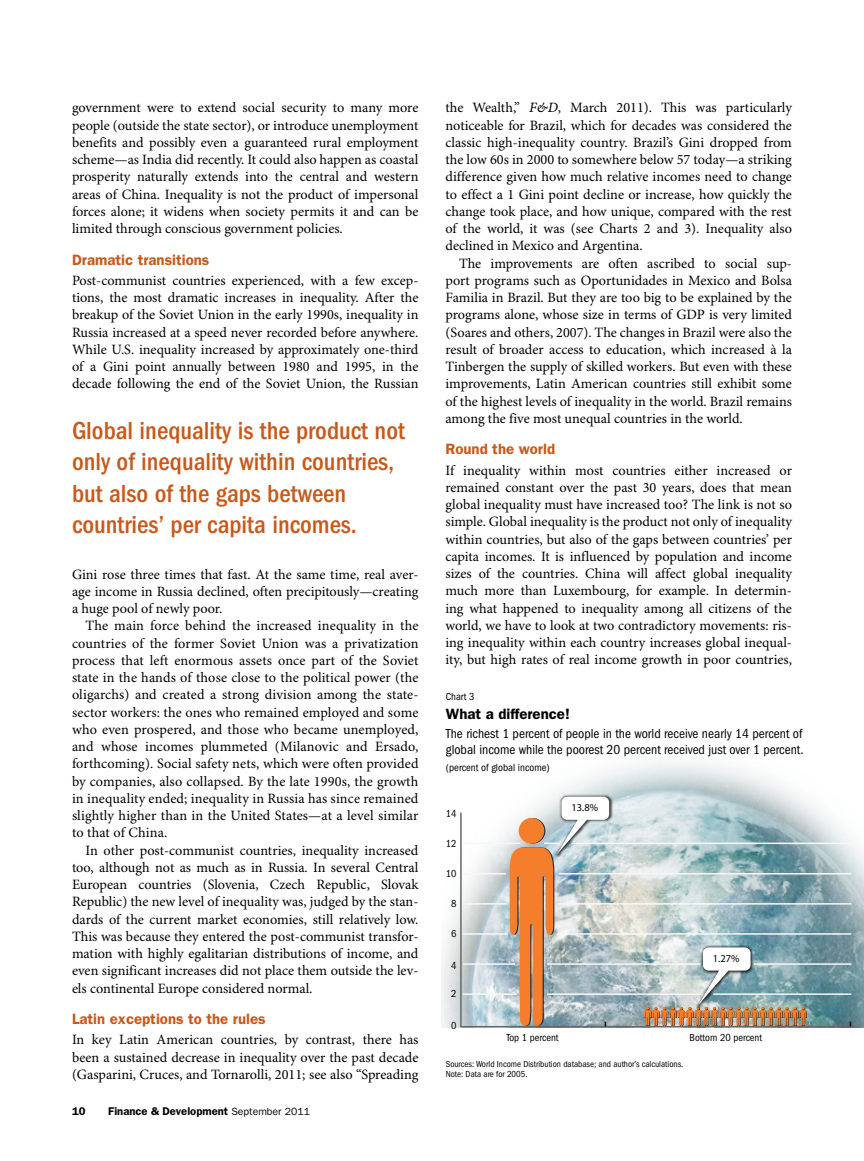
<style>
.page{position:relative;width:864px;height:1161px;background:#fff}
.page>*{position:absolute;margin:0;border:0;box-sizing:border-box;transform-origin:0 0}
.quote{font:500 condensed 25.5px/31.5px "ITC Franklin Gothic Std";color:#c8591a}
.shd{font:600 15px "ITC Franklin Gothic Std";color:#c8591a}
.t1{font:600 15px "ITC Franklin Gothic Std";color:#000}
.txt{font:14.25px/17.2px "Minion Pro";color:#000;text-align:justify}
._1stpara{font:14.25px/17.2px "Minion Pro";color:#000;text-align:justify}
.t2{font:condensed 13.5px/15.8px "ITC Franklin Gothic Std";color:#000}
.t3{font:600 11.25px "ITC Franklin Gothic Std";color:#000}
.t4{font:condensed 10.65px "ITC Franklin Gothic Std";color:#000}
.t5{font:condensed 10.5px "ITC Franklin Gothic Std";color:#000}
.t6{font:condensed 10.5px "Franklin Gothic";color:#000}
.t7{font:condensed 9px/10.5px "ITC Franklin Gothic Std";color:#000}
.s1{font-weight:400;font-size:10.5px}
.s2{font-family:"Minion Pro It Capt"}
.s3{font-size:10.5px}
</style>
<div class="page">
<img style="left:441px;top:761px;width:423px;height:267px">
<svg style="left:459px;top:812px;width:396px;height:216px;background:#acc1c5"></svg>
<hr style="left:713px;top:993px;width:138px;height:2px;background:#f7f7f7">
<hr style="left:547px;top:993px;width:154px;height:2px;background:#f7f7f7">
<hr style="left:463px;top:993px;width:54px;height:2px;background:#f7f7f7">
<hr style="left:754px;top:963px;width:97px;height:2px;background:#f7f7f7">
<hr style="left:547px;top:963px;width:154px;height:2px;background:#f7f7f7">
<hr style="left:463px;top:963px;width:52px;height:2px;background:#f7f7f7">
<hr style="left:557px;top:933px;width:294px;height:2px;background:#f7f7f7">
<hr style="left:463px;top:933px;width:45px;height:2px;background:#f7f7f7">
<hr style="left:558px;top:903px;width:293px;height:2px;background:#f7f7f7">
<hr style="left:463px;top:903px;width:44px;height:2px;background:#f7f7f7">
<hr style="left:559px;top:873px;width:292px;height:2px;background:#f7f7f7">
<hr style="left:463px;top:873px;width:43px;height:2px;background:#f7f7f7">
<hr style="left:572px;top:843px;width:279px;height:1px;background:#f7f7f7">
<hr style="left:463px;top:843px;width:58px;height:1px;background:#f7f7f7">
<img style="left:555px;top:794px;width:57px;height:64px">
<svg style="left:510px;top:797px;width:99px;height:231px;background:#c6b3a2"></svg>
<img style="left:696px;top:945px;width:59px;height:2px">
<img style="left:644px;top:947px;width:163px;height:79px">
<p class="txt" style="left:72px;top:100px;width:348px">government were to extend social security to many more people (outside the state sector), or introduce unemployment benefits and possibly even a guaranteed rural employment scheme—as India did recently. It could also happen as coastal prosperity naturally extends into the central and western areas of China. Inequality is not the product of impersonal forces alone; it widens when society permits it and can be limited through conscious government policies.</p>
<p class="shd" style="left:72px;top:251px;width:139px">Dramatic transitions</p>
<p class="_1stpara" style="left:72px;top:272px;width:348px">Post-communist countries experienced, with a few excep&shy;tions, the most dramatic increases in inequality. After the breakup of the Soviet Union in the early 1990s, inequality in Russia increased at a speed never recorded before anywhere.<br>While U.S. inequality increased by approximately one-third of a Gini point annually between 1980 and 1995, in the decade following the end of the Soviet Union, the Russian</p>
<p class="quote" style="left:72px;top:415px;width:335px">Global inequality is the product not only of inequality within countries, but also of the gaps between countries’ per capita incomes.</p>
<p class="_1stpara" style="left:72px;top:566px;width:348px">Gini rose three times that fast. At the same time, real aver&shy;age income in Russia declined, often precipitously—creating a huge pool of newly poor.</p>
<p class="txt" style="left:72px;top:618px;width:348px;text-indent:14px">The main force behind the increased inequality in the countries of the former Soviet Union was a privatization process that left enormous assets once part of the Soviet state in the hands of those close to the political power (the oligarchs) and created a strong division among the state&shy;sector workers: the ones who remained employed and some who even prospered, and those who became unemployed, and whose incomes plummeted (Milanovic and Ersado, forthcoming). Social safety nets, which were often provided by companies, also collapsed. By the late 1990s, the growth in inequality ended; inequality in Russia has since remained slightly higher than in the United States—at a level similar to that of China.</p>
<p class="txt" style="left:72px;top:842px;width:348px;text-indent:14px">In other post-communist countries, inequality increased too, although not as much as in Russia. In several Central European countries (Slovenia, Czech Republic, Slovak Republic) the new level of inequality was, judged by the stan&shy;dards of the current market economies, still relatively low.<br>This was because they entered the post-communist transfor&shy;mation with highly egalitarian distributions of income, and even significant increases did not place them outside the lev&shy;els continental Europe considered normal.</p>
<p class="shd" style="left:72px;top:1010px;width:195px">Latin exceptions to the rules</p>
<p class="_1stpara" style="left:72px;top:1032px;width:348px">In key Latin American countries, by contrast, there has been a sustained decrease in inequality over the past decade (Gasparini, Cruces, and Tornarolli, 2011; see also “Spreading</p>
<p class="t3" style="left:72px;top:1104px;width:15px">10</p>
<p class="t3" style="left:108px;top:1104px;width:204px">Finance &amp; Development <span class="s1">September 2011</span></p>
<p class="_1stpara" style="left:446px;top:100px;width:348px">the Wealth,” <span class="s2">F&amp;D</span>, March 2011). This was particularly noticeable for Brazil, which for decades was considered the classic high-inequality country. Brazil’s Gini dropped from the low 60s in 2000 to somewhere below 57 today—a striking difference given how much relative incomes need to change to effect a 1 Gini point decline or increase, how quickly the change took place, and how unique, compared with the rest of the world, it was (see Charts 2 and 3). Inequality also declined in Mexico and Argentina.</p>
<p class="txt" style="left:446px;top:255px;width:348px;text-indent:14px">The improvements are often ascribed to social sup&shy;port programs such as Oportunidades in Mexico and Bolsa Familia in Brazil. But they are too big to be explained by the programs alone, whose size in terms of GDP is very limited (Soares and others, 2007). The changes in Brazil were also the result of broader access to education, which increased à la Tinbergen the supply of skilled workers. But even with these improvements, Latin American countries still exhibit some of the highest levels of inequality in the world. Brazil remains among the five most unequal countries in the world.</p>
<p class="shd" style="left:446px;top:440px;width:111px">Round the world</p>
<p class="_1stpara" style="left:446px;top:462px;width:348px">If inequality within most countries either increased or remained constant over the past 30 years, does that mean global inequality must have increased too? The link is not so simple. Global inequality is the product not only of inequality within countries, but also of the gaps between countries’ per capita incomes. It is influenced by population and income sizes of the countries. China will affect global inequality much more than Luxembourg, for example. In determin&shy;ing what happened to inequality among all citizens of the world, we have to look at two contradictory movements: ris&shy;ing inequality within each country increases global inequal&shy;ity, but high rates of real income growth in poor countries,</p>
<p class="t5" style="left:436px;top:557px;width:48px">8/24/2011</p>
<p class="t5" style="left:446px;top:690px;width:30px">Chart 3</p>
<p class="t1" style="left:446px;top:705px;width:125px">What a difference!</p>
<p class="t2" style="left:446px;top:726px;width:359px">The richest 1 percent of people in the world receive nearly 14 percent of global income while the poorest 20 percent received just over 1 percent.</p>
<p class="t4" style="left:446px;top:761px;width:105px"><span class="s3">(</span>percent of global income<span class="s3">)</span></p>
<p class="t6" style="left:572px;top:801px;width:28px">13.8%</p>
<p class="t5" style="left:446px;top:807px;width:12px">14</p>
<p class="t5" style="left:446px;top:837px;width:12px">12</p>
<p class="t5" style="left:446px;top:868px;width:12px">10</p>
<p class="t5" style="left:451px;top:898px;width:7px">8</p>
<p class="t5" style="left:451px;top:928px;width:7px">6</p>
<p class="t5" style="left:451px;top:960px;width:7px">4</p>
<p class="t5" style="left:451px;top:988px;width:7px">2</p>
<p class="t5" style="left:451px;top:1020px;width:7px">0</p>
<p class="t6" style="left:713px;top:952px;width:28px">1.27%</p>
<p class="t5" style="left:506px;top:1031px;width:54px">Top 1 percent</p>
<p class="t5" style="left:689px;top:1031px;width:74px">Bottom 20 percent</p>
<p class="t7" style="left:446px;top:1059px;width:239px">Sources: World Income Distribution database; and author’s calculations.<br>Note: Data are for 2005.</p>
</div>
